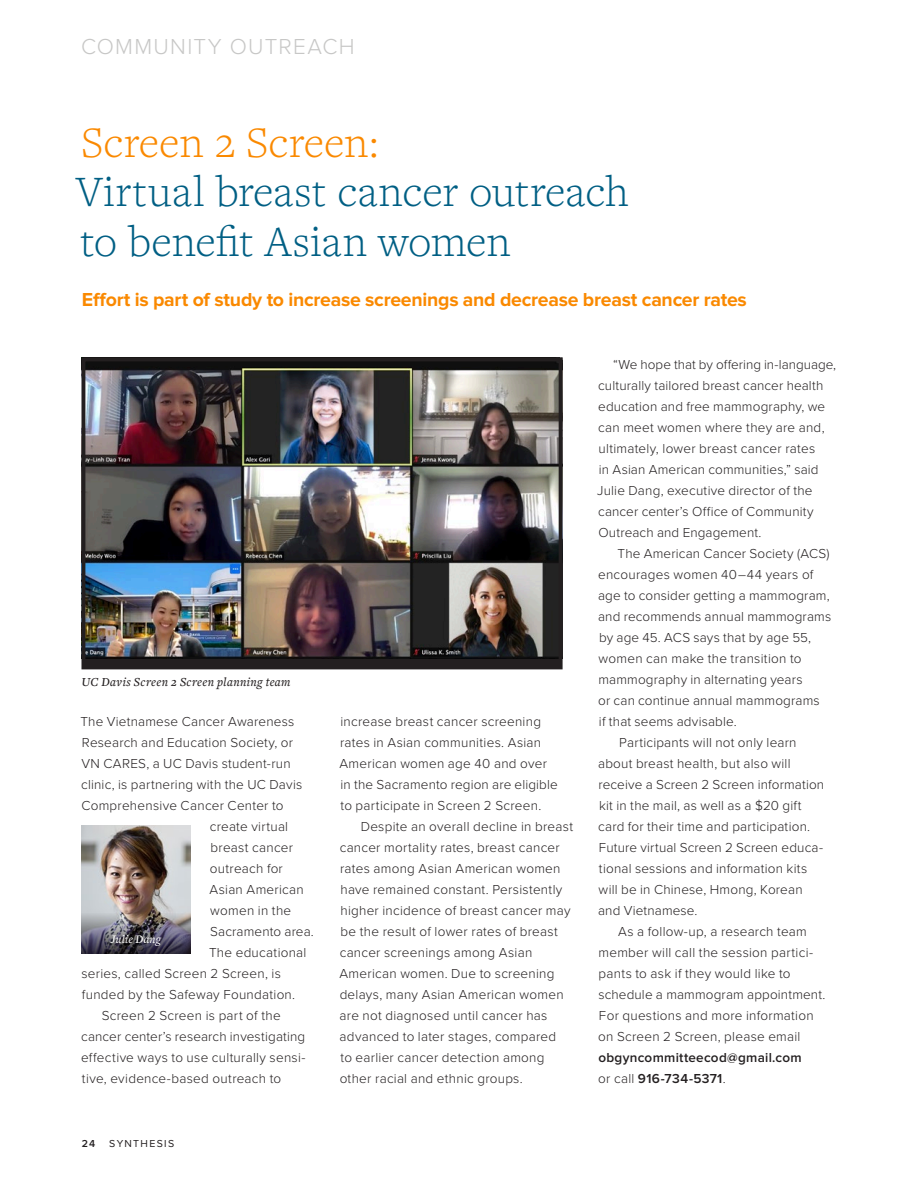
<style>
.page{position:relative;width:918px;height:1188px;background:#fff}
.page>*{position:absolute;margin:0;border:0;box-sizing:border-box;transform-origin:0 0}
.Head_24{font:300 45px/49.5px "Freight Text Pro";letter-spacing:.005em;color:#015f84}
.Section_Header{font:300 22.5px "Proxima Nova";letter-spacing:.055em;color:#c7c7c6}
.Intro_sans_12_18{font:700 19.5px "Proxima Nova";letter-spacing:-.015em;color:#fa8900}
.Body_Text_9_ProxNova{font:300 13.5px/21px "Proxima Nova";letter-spacing:.02em;color:#231f20}
.Caption_Italic_Left{font:italic 500 12.75px "Freight Text Pro";letter-spacing:.02em;color:#231f20}
.Caption_Photo_names{font:italic 500 12px "Freight Text Pro";letter-spacing:.015em;color:#fff}
.t1{font:10.5px "Proxima Nova";letter-spacing:.125em;color:#231f20}
.t2{font:600 10.5px "Proxima Nova";color:#231f20}
.s1{color:#fa8900}
.s2{font-weight:600}
</style>
<div class="page">
<img style="left:86px;top:362px;width:472px;height:296px">
<div style="left:81px;top:357px;width:482px;height:312px;border:4px solid #231f20"></div>
<img style="left:81px;top:826px;width:110px;height:86px">
<img style="left:81px;top:912px;width:110px;height:42px">
<p class="Section_Header" style="left:81px;top:30px;width:275px">COMMUNITY OUTREACH</p>
<p class="Head_24" style="left:76px;top:116px;width:554px"><span class="s1">Screen 2 Screen:<br></span>Virtual breast cancer outreach to benefit Asian women</p>
<p class="Intro_sans_12_18" style="left:82px;top:288px;width:667px">Effort is part of study to increase screenings and decrease breast cancer rates</p>
<p class="Caption_Italic_Left" style="left:82px;top:673px;width:210px">UC Davis Screen 2 Screen planning team</p>
<p class="Body_Text_9_ProxNova" style="left:80px;top:710px;width:215px">The Vietnamese Cancer Awareness</p>
<p class="Body_Text_9_ProxNova" style="left:82px;top:731px;width:213px">Research and Education Society, or</p>
<p class="Body_Text_9_ProxNova" style="left:81px;top:752px;width:211px">VN CARES, a UC Davis student-run</p>
<p class="Body_Text_9_ProxNova" style="left:81px;top:773px;width:223px">clinic, is partnering with the UC Davis</p>
<p class="Body_Text_9_ProxNova" style="left:81px;top:794px;width:204px">Comprehensive Cancer Center to</p>
<p class="Body_Text_9_ProxNova" style="left:210px;top:815px;width:80px">create virtual</p>
<p class="Body_Text_9_ProxNova" style="left:211px;top:836px;width:84px">breast cancer</p>
<p class="Body_Text_9_ProxNova" style="left:210px;top:857px;width:75px">outreach for</p>
<p class="Body_Text_9_ProxNova" style="left:210px;top:878px;width:96px">Asian American</p>
<p class="Body_Text_9_ProxNova" style="left:210px;top:899px;width:82px">women in the</p>
<p class="Body_Text_9_ProxNova" style="left:210px;top:920px;width:105px">Sacramento area.</p>
<p class="Body_Text_9_ProxNova" style="left:209px;top:941px;width:99px">The educational</p>
<p class="Body_Text_9_ProxNova" style="left:81px;top:962px;width:201px">series, called Screen 2 Screen, is</p>
<p class="Body_Text_9_ProxNova" style="left:82px;top:983px;width:215px">funded by the Safeway Foundation.</p>
<p class="Body_Text_9_ProxNova" style="left:81px;top:1004px;width:226px;text-indent:21px">Screen 2 Screen is part of the cancer center’s research investigating effective ways to use culturally sensi&shy;tive, evidence-based outreach to</p>
<p class="Caption_Photo_names" style="left:111px;top:931px;width:52px">Julie Dang</p>
<p class="t2" style="left:82px;top:1137px;width:15px">24</p>
<p class="t1" style="left:109px;top:1135px;width:66px">SYNTHESIS</p>
<p class="Body_Text_9_ProxNova" style="left:339px;top:710px;width:220px">increase breast cancer screening rates in Asian communities. Asian American women age 40 and over in the Sacramento region are eligible to participate in Screen 2 Screen.</p>
<p class="Body_Text_9_ProxNova" style="left:339px;top:815px;width:235px;text-indent:21px">Despite an overall decline in breast cancer mortality rates, breast cancer rates among Asian American women have remained constant. Persistently higher incidence of breast cancer may be the result of lower rates of breast cancer screenings among Asian American women. Due to screening delays, many Asian American women are not diagnosed until cancer has advanced to later stages, compared<br>to earlier cancer detection among other racial and ethnic groups.</p>
<p class="Body_Text_9_ProxNova" style="left:597px;top:353px;width:241px;text-indent:16px">“We hope that by offering in-language, culturally tailored breast cancer health education and free mammography, we can meet women where they are and, ultimately, lower breast cancer rates<br>in Asian American communities,” said Julie Dang, executive director of the cancer center’s Office of Community Outreach and Engagement.</p>
<p class="Body_Text_9_ProxNova" style="left:598px;top:542px;width:235px;text-indent:19px">The American Cancer Society (ACS) encourages women 40–44 years of age to consider getting a mammogram, and recommends annual mammograms by age 45. ACS says that by age 55, women can make the transition to mammography in alternating years<br>or can continue annual mammograms<br>if that seems advisable.</p>
<p class="Body_Text_9_ProxNova" style="left:598px;top:731px;width:228px;text-indent:21px">Participants will not only learn about breast health, but also will receive a Screen 2 Screen information kit in the mail, as well as a $20 gift card for their time and participation.<br>Future virtual Screen 2 Screen educa&shy;tional sessions and information kits will be in Chinese, Hmong, Korean and Vietnamese.</p>
<p class="Body_Text_9_ProxNova" style="left:598px;top:920px;width:229px;text-indent:20px">As a follow-up, a research team member will call the session partici&shy;pants to ask if they would like to schedule a mammogram appointment.<br>For questions and more information on Screen 2 Screen, please email <span class="s2">obgyncommitteecod@gmail.com<br></span>or call <span class="s2">916-734-5371</span>.</p>
</div>
